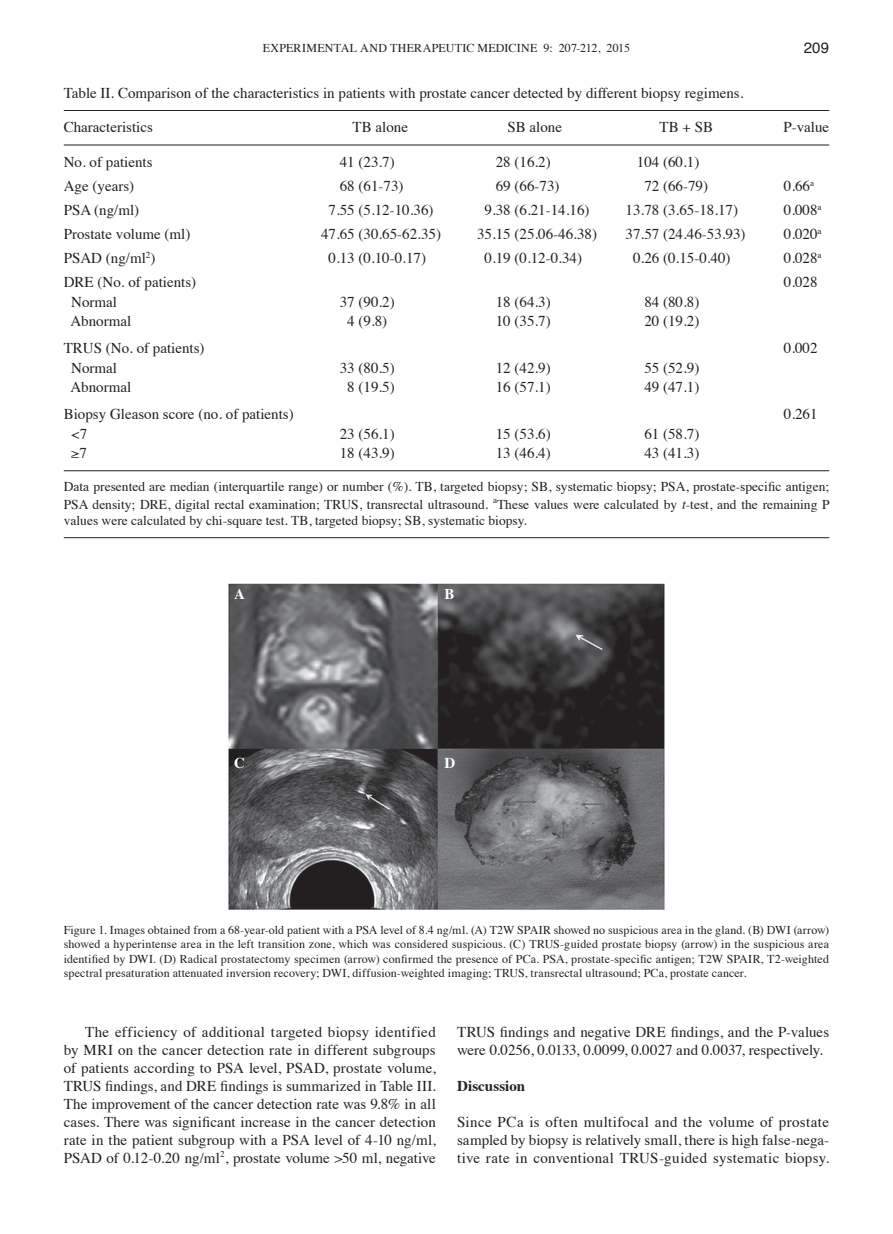
<style>
.page{position:relative;width:893px;height:1234px;background:#fff}
.page>*{position:absolute;margin:0;border:0;box-sizing:border-box;transform-origin:0 0}
.Tables{font:15px "Times";color:#231f20}
.Body_with_indent{font:15px/18px "Times";color:#231f20;text-align:justify}
.Body_no_indent{font:15px/18px "Times";letter-spacing:.02em;color:#231f20;text-align:justify}
.Section_heading{font:700 15px "Times";letter-spacing:.005em;color:#231f20}
.t1{font:700 15px "Times";color:#fff}
.t2{font:15px "Helvetica";color:#231f20}
.TablesFn{font:13.5px/18px "Times";color:#231f20}
.Figure_legend{font:12px/14.4px "Times";letter-spacing:.015em;color:#231f20;text-align:justify}
.s1{font-style:italic}
</style>
<div class="page">
<hr style="left:64px;top:110px;width:765px;height:1px;background:#231f20">
<hr style="left:64px;top:145px;width:765px;height:1px;background:#231f20">
<hr style="left:64px;top:470px;width:765px;height:1px;background:#231f20">
<hr style="left:64px;top:537px;width:765px;height:1px;background:#231f20">
<img style="left:228px;top:583px;width:437px;height:327px">
<p class="Figure_legend" style="left:263px;top:39px;width:369px">EXPERIMENTAL AND THERAPEUTIC MEDICINE 9: 207-212, 2015</p>
<p class="t2" style="left:804px;top:36px;width:27px">209</p>
<p class="Tables" style="left:64px;top:79px;width:681px">Table II. Comparison of the characteristics in patients with prostate cancer detected by different biopsy regimens.</p>
<p class="Tables" style="left:64px;top:113px;width:91px">Characteristics</p>
<p class="Tables" style="left:353px;top:113px;width:57px">TB alone</p>
<p class="Tables" style="left:507px;top:113px;width:56px">SB alone</p>
<p class="Tables" style="left:660px;top:113px;width:55px">TB + SB</p>
<p class="Tables" style="left:783px;top:113px;width:47px">P-value</p>
<p class="Tables" style="left:64px;top:148px;width:90px">No. of patients</p>
<p class="Tables" style="left:340px;top:148px;width:56px">41 (23.7)</p>
<p class="Tables" style="left:496px;top:148px;width:56px">28 (16.2)</p>
<p class="Tables" style="left:637px;top:148px;width:64px">104 (60.1)</p>
<p class="Tables" style="left:64px;top:172px;width:72px">Age (years)</p>
<p class="Tables" style="left:340px;top:172px;width:65px">68 (61-73)</p>
<p class="Tables" style="left:496px;top:172px;width:65px">69 (66-73)</p>
<p class="Tables" style="left:644px;top:172px;width:65px">72 (66-79)</p>
<p class="Tables" style="left:784px;top:172px;width:32px">0.66<sup>a</sup></p>
<p class="Tables" style="left:64px;top:196px;width:77px">PSA (ng/ml)</p>
<p class="Tables" style="left:329px;top:196px;width:106px">7.55 (5.12-10.36)</p>
<p class="Tables" style="left:485px;top:196px;width:106px">9.38 (6.21-14.16)</p>
<p class="Tables" style="left:626px;top:196px;width:114px">13.78 (3.65-18.17)</p>
<p class="Tables" style="left:784px;top:196px;width:39px">0.008<sup>a</sup></p>
<p class="Tables" style="left:64px;top:220px;width:128px">Prostate volume (ml)</p>
<p class="Tables" style="left:321px;top:220px;width:121px">47.65 (30.65-62.35)</p>
<p class="Tables" style="left:477px;top:220px;width:121px">35.15 (25.06-46.38)</p>
<p class="Tables" style="left:626px;top:220px;width:121px">37.57 (24.46-53.93)</p>
<p class="Tables" style="left:784px;top:220px;width:39px">0.020<sup>a</sup></p>
<p class="Tables" style="left:64px;top:244px;width:93px">PSAD (ng/ml<sup>2</sup>)</p>
<p class="Tables" style="left:329px;top:244px;width:99px">0.13 (0.10-0.17)</p>
<p class="Tables" style="left:485px;top:244px;width:99px">0.19 (0.12-0.34)</p>
<p class="Tables" style="left:633px;top:244px;width:99px">0.26 (0.15-0.40)</p>
<p class="Tables" style="left:784px;top:244px;width:39px">0.028<sup>a</sup></p>
<p class="Tables" style="left:64px;top:268px;width:134px">DRE (No. of patients)</p>
<p class="Tables" style="left:784px;top:268px;width:35px">0.028</p>
<p class="Tables" style="left:71px;top:287px;width:47px">Normal</p>
<p class="Tables" style="left:340px;top:287px;width:56px">37 (90.2)</p>
<p class="Tables" style="left:496px;top:287px;width:56px">18 (64.3)</p>
<p class="Tables" style="left:644px;top:287px;width:56px">84 (80.8)</p>
<p class="Tables" style="left:70px;top:307px;width:62px">Abnormal</p>
<p class="Tables" style="left:347px;top:307px;width:41px">4 (9.8)</p>
<p class="Tables" style="left:496px;top:307px;width:56px">10 (35.7)</p>
<p class="Tables" style="left:644px;top:307px;width:56px">20 (19.2)</p>
<p class="Tables" style="left:64px;top:334px;width:142px">TRUS (No. of patients)</p>
<p class="Tables" style="left:784px;top:334px;width:35px">0.002</p>
<p class="Tables" style="left:71px;top:353px;width:47px">Normal</p>
<p class="Tables" style="left:340px;top:353px;width:56px">33 (80.5)</p>
<p class="Tables" style="left:496px;top:353px;width:56px">12 (42.9)</p>
<p class="Tables" style="left:644px;top:353px;width:56px">55 (52.9)</p>
<p class="Tables" style="left:70px;top:373px;width:62px">Abnormal</p>
<p class="Tables" style="left:347px;top:373px;width:49px">8 (19.5)</p>
<p class="Tables" style="left:496px;top:373px;width:56px">16 (57.1)</p>
<p class="Tables" style="left:644px;top:373px;width:56px">49 (47.1)</p>
<p class="Tables" style="left:64px;top:400px;width:231px">Biopsy Gleason score (no. of patients)</p>
<p class="Tables" style="left:784px;top:400px;width:35px">0.261</p>
<p class="Tables" style="left:71px;top:419px;width:17px">&lt;7</p>
<p class="Tables" style="left:340px;top:419px;width:56px">23 (56.1)</p>
<p class="Tables" style="left:496px;top:419px;width:56px">15 (53.6)</p>
<p class="Tables" style="left:644px;top:419px;width:56px">61 (58.7)</p>
<p class="Tables" style="left:71px;top:439px;width:17px">≥7</p>
<p class="Tables" style="left:340px;top:439px;width:56px">18 (43.9)</p>
<p class="Tables" style="left:496px;top:439px;width:56px">13 (46.4)</p>
<p class="Tables" style="left:644px;top:439px;width:56px">43 (41.3)</p>
<p class="TablesFn" style="left:64px;top:476px;width:767px">Data presented are median (interquartile range) or number (%). TB, targeted biopsy; SB, systematic biopsy; PSA, prostate-specific antigen;<br>PSA density; DRE, digital rectal examination; TRUS, transrectal ultrasound. <sup>a</sup>These values were calculated by <span class="s1">t</span>-test, and the remaining P</p>
<p class="TablesFn" style="left:64px;top:510px;width:465px">values were calculated by chi-square test. TB, targeted biopsy; SB, systematic biopsy.</p>
<p class="t1" style="left:234px;top:579px;width:12px">A</p>
<p class="t1" style="left:444px;top:579px;width:12px">B</p>
<p class="t1" style="left:234px;top:748px;width:12px">C</p>
<p class="t1" style="left:444px;top:748px;width:12px">D</p>
<p class="Figure_legend" style="left:64px;top:921px;width:767px">Figure 1. Images obtained from a 68-year-old patient with a PSA level of 8.4 ng/ml. (A) T2W SPAIR showed no suspicious area in the gland. (B) DWI (arrow) showed a hyperintense area in the left transition zone, which was considered suspicious. (C) TRUS-guided prostate biopsy (arrow) in the suspicious area identified by DWI. (D) Radical prostatectomy specimen (arrow) confirmed the presence of PCa. PSA, prostate‑specific antigen; T2W SPAIR, T2-weighted spectral presaturation attenuated inversion recovery; DWI, diffusion‑weighted imaging; TRUS, transrectal ultrasound; PCa, prostate cancer.</p>
<p class="Body_with_indent" style="left:64px;top:1021px;width:374px;text-indent:21px">The efficiency of additional targeted biopsy identified by MRI on the cancer detection rate in different subgroups of patients according to PSA level, PSAD, prostate volume, TRUS findings, and DRE findings is summarized in Table III.<br>The improvement of the cancer detection rate was 9.8% in all cases. There was significant increase in the cancer detection rate in the patient subgroup with a PSA level of 4-10 ng/ml, PSAD of 0.12-0.20 ng/ml<sup>2</sup>, prostate volume &gt;50 ml, negative</p>
<p class="Body_with_indent" style="left:457px;top:1021px;width:374px">TRUS findings and negative DRE findings, and the P‑values were 0.0256, 0.0133, 0.0099, 0.0027 and 0.0037, respectively.</p>
<p class="Section_heading" style="left:457px;top:1070px;width:70px">Discussion</p>
<p class="Body_no_indent" style="left:457px;top:1111px;width:374px">Since PCa is often multifocal and the volume of prostate sampled by biopsy is relatively small, there is high false‑nega&shy;tive rate in conventional TRUS-guided systematic biopsy.</p>
</div>
